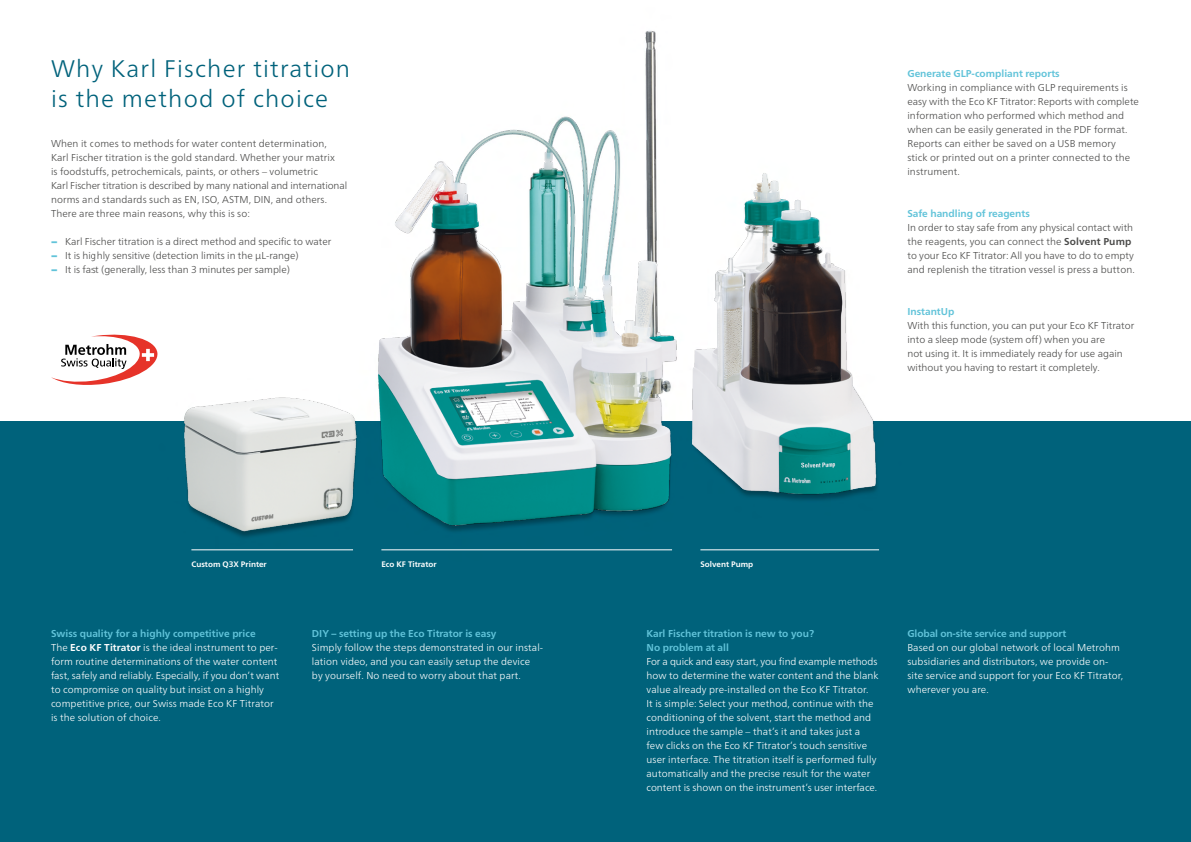
<style>
.page{position:relative;width:1191px;height:842px;background:#fff}
.page>*{position:absolute;margin:0;border:0;box-sizing:border-box;transform-origin:0 0}
.t1{font:300 24px/30px "Neue Frutiger World";letter-spacing:.05em;color:#00627b}
.t2{font:300 10px/14px "Neue Frutiger World";color:#4a4a49}
.t3{font:300 10px/14px "Neue Frutiger World";letter-spacing:.01em;color:#fff}
.t4{font:700 10px/14px "Neue Frutiger World";color:#61c3d9}
.t5{font:700 8px "Neue Frutiger World";color:#fff}
.s1{font-family:"Neue Frutiger World Xtra Blk";font-weight:400;color:#61c3d9}
.s2{font-weight:700}
.s3{font-weight:700;color:#61c3d9}
</style>
<div class="page">
<div style="left:0;top:421px;width:1191px;height:421px;background:#00627b"></div>
<img style="left:105px;top:31px;width:775px;height:519px">
<svg style="left:51px;top:335px;width:106px;height:50px"></svg>
<hr style="left:191px;top:550px;width:162px;height:1px;background:#fff">
<hr style="left:381px;top:550px;width:291px;height:1px;background:#fff">
<hr style="left:700px;top:550px;width:179px;height:1px;background:#fff">
<h1 class="t1" style="left:51px;top:54px;width:300px">Why Karl Fischer titration is the method of choice</h1>
<p class="t2" style="left:51px;top:136px;width:298px">When it comes to methods for water content determination,<br>Karl Fischer titration is the gold standard. Whether your matrix<br>is foodstuffs, petrochemicals, paints, or others – volumetric<br>Karl Fischer titration is described by many national and international norms and standards such as EN, ISO, ASTM, DIN, and others.<br>There are three main reasons, why this is so:</p>
<p class="t2" style="left:51px;top:234px;width:282px"><span class="s1">−</span> Karl Fischer titration is a direct method and specific to water <span class="s1">−</span> It is highly sensitive (detection limits in the µL-range)<br><span class="s1">−</span> It is fast (generally, less than 3 minutes per sample)</p>
<p class="t4" style="left:907px;top:66px;width:154px">Generate GLP-compliant reports</p>
<p class="t2" style="left:907px;top:80px;width:233px">Working in compliance with GLP requirements is easy with the Eco KF Titrator: Reports with complete information who performed which method and when can be easily generated in the PDF format.<br>Reports can either be saved on a USB memory<br>stick or printed out on a printer connected to the instrument.</p>
<p class="t4" style="left:907px;top:206px;width:124px">Safe handling of reagents</p>
<p class="t2" style="left:907px;top:220px;width:229px">In order to stay safe from any physical contact with the reagents, you can connect the <span class="s2">Solvent Pump </span>to your Eco KF Titrator: All you have to do to empty and replenish the titration vessel is press a button.</p>
<p class="t4" style="left:907px;top:304px;width:48px">InstantUp</p>
<p class="t2" style="left:907px;top:318px;width:228px">With this function, you can put your Eco KF Titrator into a sleep mode (system off) when you are<br>not using it. It is immediately ready for use again without you having to restart it completely.</p>
<p class="t5" style="left:191px;top:557px;width:77px">Custom Q3X Printer</p>
<p class="t5" style="left:381px;top:557px;width:57px">Eco KF Titrator</p>
<p class="t5" style="left:700px;top:557px;width:54px">Solvent Pump</p>
<p class="t3" style="left:51px;top:626px;width:230px"><span class="s3">Swiss quality for a highly competitive price<br></span>The <span class="s2">Eco KF Titrator</span> is the ideal instrument to per&shy;form routine determinations of the water content fast, safely and reliably. Especially, if you don’t want to compromise on quality but insist on a highly competitive price, our Swiss made Eco KF Titrator is the solution of choice.</p>
<p class="t4" style="left:312px;top:626px;width:186px">DIY – setting up the Eco Titrator is easy</p>
<p class="t3" style="left:312px;top:640px;width:233px">Simply follow the steps demonstrated in our instal&shy;lation video, and you can easily setup the device by yourself. No need to worry about that part.</p>
<p class="t4" style="left:646px;top:626px;width:169px">Karl Fischer titration is new to you?<br>No problem at all</p>
<p class="t3" style="left:646px;top:654px;width:234px">For a quick and easy start, you find example methods how to determine the water content and the blank value already pre-installed on the Eco KF Titrator.<br>It is simple: Select your method, continue with the conditioning of the solvent, start the method and introduce the sample – that’s it and takes just a few clicks on the Eco KF Titrator’s touch sensitive user interface. The titration itself is performed fully automatically and the precise result for the water content is shown on the instrument’s user interface.</p>
<p class="t4" style="left:907px;top:626px;width:160px">Global on-site service and support</p>
<p class="t3" style="left:907px;top:640px;width:217px">Based on our global network of local Metrohm subsidiaries and distributors, we provide on&shy;site service and support for your Eco KF Titrator, wherever you are.</p>
</div>
